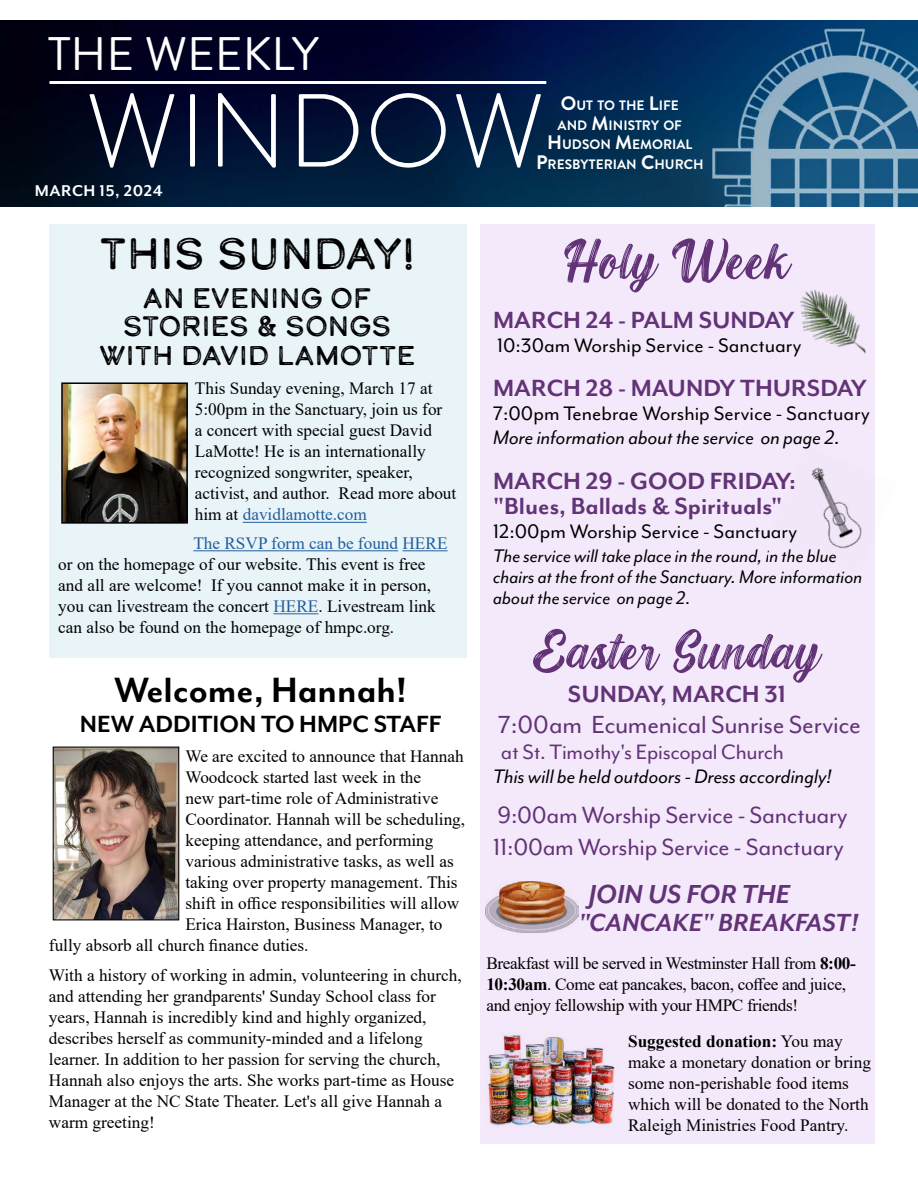
<style>
.page{position:relative;width:918px;height:1188px;background:#fff}
.page>*{position:absolute;margin:0;border:0;box-sizing:border-box;transform-origin:0 0}
.t1{font:300 103.5px "Brandon Grotesque";letter-spacing:.01em;color:#fff}
.t2{font:52.5px "Blackout";color:#623377}
.t3{font:47.1px "Brandon Grotesque";color:#fff}
.t4{font:43.65px "Calder Dark Grit";letter-spacing:-.02em;color:#000;scale:.96 1}
.t5{font:700 40.5px "Mr Eaves Mod OT";color:#000}
.t6{font:italic 700 30px "Mr Eaves Mod OT";color:#623377}
.t7{font:28.5px "Mr Eaves Mod OT";letter-spacing:-.01em;color:#623377}
.t8{font:italic 700 28.5px "Mr Eaves Mod OT";color:#623377}
.t9{font:28.05px/28.5px "Calder Dark Grit";letter-spacing:-.02em;color:#000;text-align:center;scale:.96 1}
.t10{font:700 27px/25.5px "Mr Eaves Mod OT";color:#623377}
.t11{font:27px/31.5px "Mr Eaves Mod OT";letter-spacing:-.01em;color:#623377}
.t12{font:700 27px "Mr Eaves Mod OT";color:#000}
.t13{font:27px "Calder Dark Grit";letter-spacing:-.02em;color:#000}
.t14{font:24px "Mr Eaves Mod OT";letter-spacing:-.01em;color:#623377}
.t15{font:22.5px "Mr Eaves Mod OT";color:#000}
.t16{font:italic 22.5px "Mr Eaves Mod OT";color:#000}
.t17{font:italic 21px/21px "Mr Eaves Mod OT";color:#000}
.t18{font:700 18px "Mr Eaves Mod OT";letter-spacing:.03em;color:#fff}
.t19{font:17.25px/21px "Times New Roman";color:#000}
.t20{font:17.25px/21px "Times New Roman";letter-spacing:-.02em;color:#000}
.t21{font:17.25px "Times New Roman";color:#215e9e}
.t22{font:700 13.65px/19.5px "Brandon Grotesque";color:#fff;text-align:center}
.s1{font-size:19.5px}
.s2{color:#215e9e}
.s3{font-weight:700}
</style>
<div class="page">
<div style="left:50px;top:224px;width:417px;height:434px;background:#e9f4f9"></div>
<div style="left:480px;top:224px;width:394px;height:920px;background:#f4e9fb"></div>
<img style="left:0;top:21px;width:918px;height:186px">
<hr style="left:50px;top:81px;width:496px;height:3px;background:#fff">
<img style="left:800px;top:290px;width:66px;height:64px">
<img style="left:487px;top:1033px;width:128px;height:93px">
<img style="left:485px;top:881px;width:94px;height:52px">
<hr style="left:243px;top:522px;width:124px;height:1px;background:#215e9e">
<hr style="left:193px;top:550px;width:205px;height:1px;background:#215e9e">
<hr style="left:403px;top:550px;width:45px;height:1px;background:#215e9e">
<hr style="left:273px;top:613px;width:45px;height:1px;background:#215e9e">
<img style="left:64px;top:385px;width:121px;height:136px">
<div style="left:61px;top:382px;width:127px;height:142px;border:2px solid #000"></div>
<img style="left:55px;top:749px;width:122px;height:169px">
<div style="left:53px;top:747px;width:126px;height:173px;border:1px solid #000"></div>
<img style="left:811px;top:446px;width:64px;height:128px">
<h3 class="t3" style="left:48px;top:21px;width:272px">THE WEEKLY</h3>
<h1 class="t1" style="left:86px;top:60px;width:461px">WINDOW</h1>
<p class="t22" style="left:536px;top:96px;width:169px"><span class="s1">O</span>UT TO THE <span class="s1">L</span>IFE<br>AND <span class="s1">M</span>INISTRY OF<br><span class="s1">H</span> UDSON <span class="s1">M</span>EMORIAL<br><span class="s1">P</span>RESBYTERIAN <span class="s1">C</span>HURCH</p>
<p class="t18" style="left:35px;top:181px;width:130px">MARCH 15, 2024</p>
<h3 class="t4" style="left:99px;top:223px;width:331px">THIS SUNDAY!</h3>
<h3 class="t9" style="left:123px;top:283px;width:282px">AN EVENING OF<br>STORIES &amp; SONGS</h3>
<h3 class="t13" style="left:99px;top:337px;width:318px">WITH DAVID LAMOTTE</h3>
<p class="t19" style="left:195px;top:378px;width:263px">This Sunday evening, March 17 at 5:00pm in the Sanctuary, join us for<br>a concert with special guest David LaMotte! He is an internationally recognized songwriter, speaker, activist, and author. Read more about him at <span class="s2">davidlamotte.com</span></p>
<p class="t21" style="left:193px;top:531px;width:256px">The RSVP form can be found HERE</p>
<p class="t19" style="left:58px;top:553px;width:379px">or on the homepage of our website. This event is free and all are welcome! If you cannot make it in person, you can livestream the concert <span class="s2">HERE</span>. Livestream link can also be found on the homepage of hmpc.org.</p>
<h3 class="t5" style="left:114px;top:668px;width:294px">Welcome, Hannah!</h3>
<h3 class="t12" style="left:80px;top:709px;width:363px">NEW ADDITION TO HMPC STAFF</h3>
<p class="t19" style="left:185px;top:745px;width:280px">We are excited to announce that Hannah</p>
<p class="t19" style="left:185px;top:766px;width:237px">Woodcock started last week in the</p>
<p class="t19" style="left:185px;top:787px;width:254px">new part-time role of Administrative</p>
<p class="t19" style="left:185px;top:808px;width:281px">Coordinator. Hannah will be scheduling,</p>
<p class="t19" style="left:185px;top:829px;width:250px">keeping attendance, and performing</p>
<p class="t19" style="left:185px;top:850px;width:270px">various administrative tasks, as well as</p>
<p class="t19" style="left:185px;top:871px;width:274px">taking over property management. This</p>
<p class="t19" style="left:185px;top:892px;width:275px">shift in office responsibilities will allow</p>
<p class="t19" style="left:185px;top:913px;width:259px">Erica Hairston, Business Manager, to</p>
<p class="t19" style="left:49px;top:934px;width:261px">fully absorb all church finance duties.</p>
<p class="t19" style="left:49px;top:964px;width:414px">With a history of working in admin, volunteering in church, and attending her grandparents' Sunday School class for years, Hannah is incredibly kind and highly organized, describes herself as community-minded and a lifelong learner. In addition to her passion for serving the church, Hannah also enjoys the arts. She works part-time as House Manager at the NC State Theater. Let's all give Hannah a warm greeting!</p>
<h2 class="t2" style="left:564px;top:238px;width:227px">Holy Week</h2>
<h3 class="t10" style="left:493px;top:308px;width:303px">MARCH 24 - PALM SUNDAY</h3>
<h3 class="t15" style="left:497px;top:333px;width:306px">10:30am Worship Service - Sanctuary</h3>
<h3 class="t10" style="left:493px;top:375px;width:375px">MARCH 28 - MAUNDY THURSDAY</h3>
<h3 class="t15" style="left:493px;top:401px;width:378px">7:00pm Tenebrae Worship Service - Sanctuary</h3>
<h3 class="t16" style="left:493px;top:425px;width:348px">More information about the service on page 2.</h3>
<h3 class="t10" style="left:493px;top:468px;width:305px">MARCH 29 - GOOD FRIDAY: "Blues, Ballads &amp; Spirituals"</h3>
<h3 class="t15" style="left:493px;top:519px;width:305px">12:00pm Worship Service - Sanctuary</h3>
<p class="t17" style="left:493px;top:545px;width:371px">The service will take place in the round, in the blue chairs at the front of the Sanctuary. More information about the service on page 2.</p>
<h2 class="t2" style="left:534px;top:628px;width:287px">Easter Sunday</h2>
<h3 class="t10" style="left:568px;top:682px;width:220px">SUNDAY, MARCH 31</h3>
<h3 class="t7" style="left:498px;top:710px;width:364px">7:00am Ecumenical Sunrise Service</h3>
<h3 class="t14" style="left:501px;top:739px;width:284px">at St. Timothy's Episcopal Church</h3>
<h3 class="t16" style="left:493px;top:764px;width:340px">This will be held outdoors - Dress accordingly!</h3>
<h3 class="t11" style="left:493px;top:800px;width:356px">9:00am Worship Service - Sanctuary<br>11:00am Worship Service - Sanctuary</h3>
<h3 class="t6" style="left:589px;top:878px;width:203px">JOIN US FOR THE</h3>
<h3 class="t8" style="left:579px;top:908px;width:281px">"CANCAKE" BREAKFAST!</h3>
<p class="t20" style="left:486px;top:952px;width:371px">Breakfast will be served in Westminster Hall from <span class="s3">8:00-<br>10:30am</span>. Come eat pancakes, bacon, coffee and juice, and enjoy fellowship with your HMPC friends!</p>
<p class="t19" style="left:628px;top:1030px;width:244px"><span class="s3">Suggested donation:</span> You may make a monetary donation or bring some non-perishable food items which will be donated to the North<br>Raleigh Ministries Food Pantry.</p>
</div>
